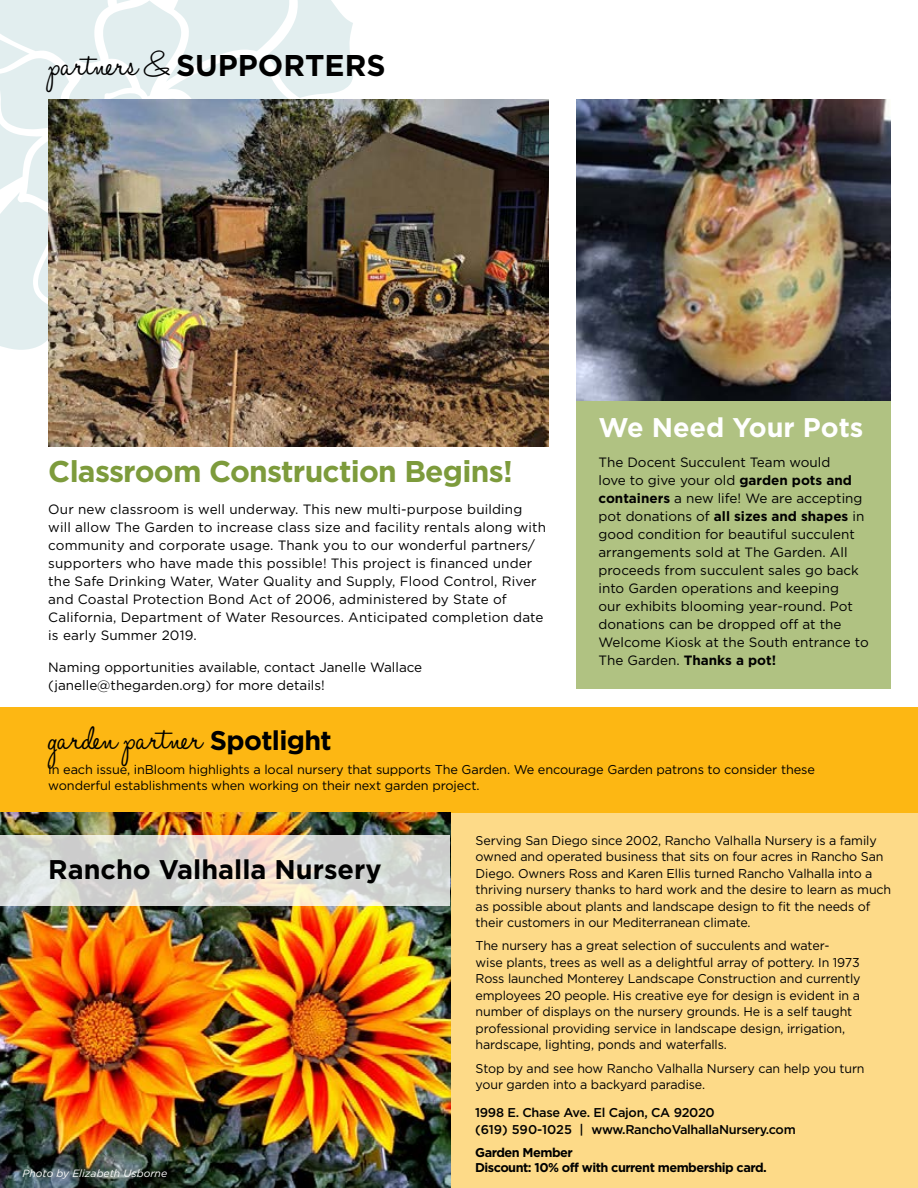
<style>
.page{position:relative;width:918px;height:1188px;background:#fff}
.page>*{position:absolute;margin:0;border:0;box-sizing:border-box;transform-origin:0 0}
.t1{font:43.5px "Halo Handletter";color:#000}
.t2{font:700 30px "Gotham";letter-spacing:-.025em;color:#7d9b3c}
.t3{font:700 30px "Gotham";color:#000}
.t4{font:700 27px "Gotham";color:#000}
.t5{font:700 27px "Gotham";color:#fff}
.t6{font:13.5px/18px "Gotham";color:#000}
.t7{font:12.75px/16.5px "Gotham";letter-spacing:-.01em;color:#000}
.t8{font:500 12.75px/16.5px "Gotham";letter-spacing:-.025em;color:#000}
.t9{font:700 12.75px/15px "Gotham";letter-spacing:-.04em;color:#000}
.t10{font:italic 10.5px "Gotham";color:#fff}
.s1{font-family:"Halo Handletter";font-weight:400;font-size:43.5px}
.s2{font-weight:700}
.s3{font-family:"Gotham";font-weight:700;font-size:27px}
</style>
<div class="page">
<svg style="left:0;top:0;width:362px;height:350px"></svg>
<img style="left:48px;top:100px;width:501px;height:346px">
<div style="left:577px;top:100px;width:314px;height:588px;background:#b0c282"></div>
<div style="left:0;top:707px;width:918px;height:481px;background:#fdb713"></div>
<div style="left:450px;top:813px;width:468px;height:375px;background:#fdda88"></div>
<img style="left:0;top:813px;width:450px;height:375px">
<svg style="left:0;top:835px;width:450px;height:71px;background:#dbd9d3"></svg>
<img style="left:577px;top:100px;width:314px;height:300px">
<h2 class="t3" style="left:48px;top:48px;width:339px"><span class="s1">partners &amp;</span> SUPPORTERS</h2>
<h2 class="t2" style="left:48px;top:454px;width:466px">Classroom Construction Begins!</h2>
<p class="t6" style="left:48px;top:500px;width:499px">Our new classroom is well underway. This new multi-purpose building will allow The Garden to increase class size and facility rentals along with community and corporate usage. Thank you to our wonderful partners/ supporters who have made this possible! This project is financed under the Safe Drinking Water, Water Quality and Supply, Flood Control, River and Coastal Protection Bond Act of 2006, administered by State of California, Department of Water Resources. Anticipated completion date is early Summer 2019.</p>
<p class="t6" style="left:48px;top:658px;width:376px">Naming opportunities available, contact Janelle Wallace (janelle@thegarden.org) for more details!</p>
<h3 class="t5" style="left:598px;top:411px;width:267px">We Need Your Pots</h3>
<p class="t6" style="left:598px;top:453px;width:272px">The Docent Succulent Team would<br>love to give your old <span class="s2">garden pots and containers</span> a new life! We are accepting pot donations of <span class="s2">all sizes and shapes</span> in good condition for beautiful succulent arrangements sold at The Garden. All proceeds from succulent sales go back into Garden operations and keeping<br>our exhibits blooming year-round. Pot donations can be dropped off at the Welcome Kiosk at the South entrance to The Garden. <span class="s2">Thanks a pot!</span></p>
<h1 class="t1" style="left:48px;top:715px;width:285px">garden partner <span class="s3">Spotlight</span></h1>
<p class="t7" style="left:48px;top:761px;width:768px">In each issue, inBloom highlights a local nursery that supports The Garden. We encourage Garden patrons to consider these wonderful establishments when working on their next garden project.</p>
<h3 class="t4" style="left:48px;top:854px;width:335px">Rancho Valhalla Nursery</h3>
<p class="t10" style="left:22px;top:1166px;width:146px">Photo by Elizabeth Usborne</p>
<p class="t7" style="left:476px;top:832px;width:417px">Serving San Diego since 2002, Rancho Valhalla Nursery is a family owned and operated business that sits on four acres in Rancho San Diego. Owners Ross and Karen Ellis turned Rancho Valhalla into a thriving nursery thanks to hard work and the desire to learn as much as possible about plants and landscape design to fit the needs of their customers in our Mediterranean climate.</p>
<p class="t7" style="left:476px;top:937px;width:387px">The nursery has a great selection of succulents and water-<br>wise plants, trees as well as a delightful array of pottery. In 1973<br>Ross launched Monterey Landscape Construction and currently employees 20 people. His creative eye for design is evident in a number of displays on the nursery grounds. He is a self taught professional providing service in landscape design, irrigation, hardscape, lighting, ponds and waterfalls.</p>
<p class="t7" style="left:476px;top:1060px;width:391px">Stop by and see how Rancho Valhalla Nursery can help you turn your garden into a backyard paradise.</p>
<p class="t8" style="left:475px;top:1104px;width:322px">1998 E. Chase Ave. El Cajon, CA 92020<br>(619) 590-1025 | www.RanchoValhallaNursery.com</p>
<p class="t9" style="left:475px;top:1145px;width:293px">Garden Member<br>Discount: 10% off with current membership card.</p>
</div>
